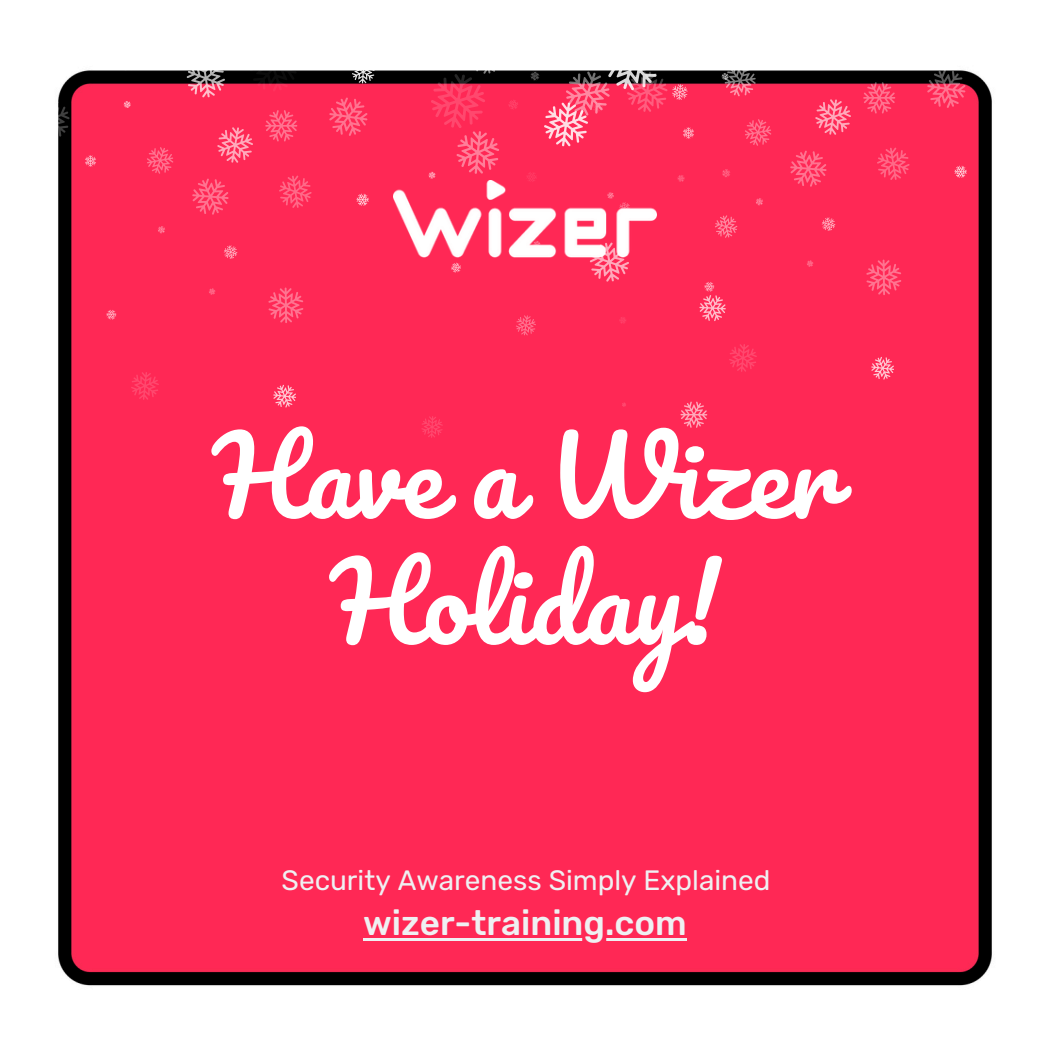
<style>
.page{position:relative;width:1050px;height:1050px;background:#fff}
.page>*{position:absolute;margin:0;border:0;box-sizing:border-box;transform-origin:0 0}
.t1{font:105px/126px "Pacifico";color:#fff;text-align:center}
.t2{font:500 35px "Rubik";color:#eff0f2}
.t3{font:28px "Rubik";color:#eff0f2}
</style>
<div class="page">
<div style="left:58px;top:70px;width:934px;height:916px;background:#ff2855"></div>
<svg style="left:927px;top:70px;width:38px;height:38px"></svg>
<svg style="left:877px;top:148px;width:33px;height:32px"></svg>
<svg style="left:954px;top:166px;width:13px;height:12px"></svg>
<svg style="left:866px;top:260px;width:35px;height:35px"></svg>
<svg style="left:745px;top:119px;width:26px;height:27px"></svg>
<svg style="left:756px;top:198px;width:7px;height:7px"></svg>
<svg style="left:863px;top:82px;width:32px;height:32px"></svg>
<svg style="left:790px;top:151px;width:37px;height:36px"></svg>
<svg style="left:815px;top:99px;width:36px;height:36px"></svg>
<svg style="left:729px;top:344px;width:28px;height:28px"></svg>
<svg style="left:807px;top:260px;width:6px;height:7px"></svg>
<svg style="left:822px;top:217px;width:13px;height:14px"></svg>
<svg style="left:622px;top:402px;width:4px;height:5px"></svg>
<svg style="left:871px;top:357px;width:23px;height:23px"></svg>
<svg style="left:715px;top:215px;width:22px;height:23px"></svg>
<svg style="left:681px;top:402px;width:26px;height:26px"></svg>
<svg style="left:352px;top:70px;width:23px;height:13px"></svg>
<svg style="left:619px;top:317px;width:7px;height:7px"></svg>
<svg style="left:329px;top:97px;width:38px;height:39px"></svg>
<svg style="left:279px;top:176px;width:33px;height:32px"></svg>
<svg style="left:58px;top:100px;width:12px;height:40px"></svg>
<svg style="left:356px;top:194px;width:13px;height:12px"></svg>
<svg style="left:722px;top:70px;width:34px;height:26px"></svg>
<svg style="left:268px;top:288px;width:35px;height:35px"></svg>
<svg style="left:147px;top:147px;width:26px;height:27px"></svg>
<svg style="left:158px;top:226px;width:7px;height:7px"></svg>
<svg style="left:699px;top:282px;width:27px;height:39px"></svg>
<svg style="left:265px;top:110px;width:32px;height:32px"></svg>
<svg style="left:192px;top:178px;width:37px;height:37px"></svg>
<svg style="left:217px;top:127px;width:36px;height:36px"></svg>
<svg style="left:85px;top:155px;width:11px;height:12px"></svg>
<svg style="left:586px;top:258px;width:43px;height:24px"></svg>
<svg style="left:105px;top:70px;width:43px;height:1px"></svg>
<svg style="left:722px;top:169px;width:8px;height:8px"></svg>
<svg style="left:124px;top:101px;width:7px;height:7px"></svg>
<svg style="left:187px;top:70px;width:38px;height:28px"></svg>
<svg style="left:106px;top:310px;width:10px;height:10px"></svg>
<svg style="left:131px;top:372px;width:28px;height:28px"></svg>
<svg style="left:451px;top:263px;width:10px;height:10px"></svg>
<svg style="left:209px;top:288px;width:6px;height:7px"></svg>
<svg style="left:429px;top:70px;width:265px;height:112px;background:#e43358"></svg>
<svg style="left:224px;top:245px;width:13px;height:14px"></svg>
<svg style="left:421px;top:416px;width:22px;height:22px"></svg>
<svg style="left:273px;top:385px;width:23px;height:23px"></svg>
<svg style="left:516px;top:315px;width:20px;height:20px"></svg>
<svg style="left:250px;top:70px;width:47px;height:22px"></svg>
<img style="left:394px;top:180px;width:262px;height:78px">
<hr style="left:363px;top:938px;width:324px;height:3px;background:#eff0f2">
<p class="t1" style="left:213px;top:419px;width:625px">Have a Wizer<br>Holiday!</p>
<h1 class="t3" style="left:282px;top:864px;width:491px">Security Awareness Simply Explained</h1>
<p class="t2" style="left:363px;top:903px;width:325px">wizer-training.com</p>
</div>
